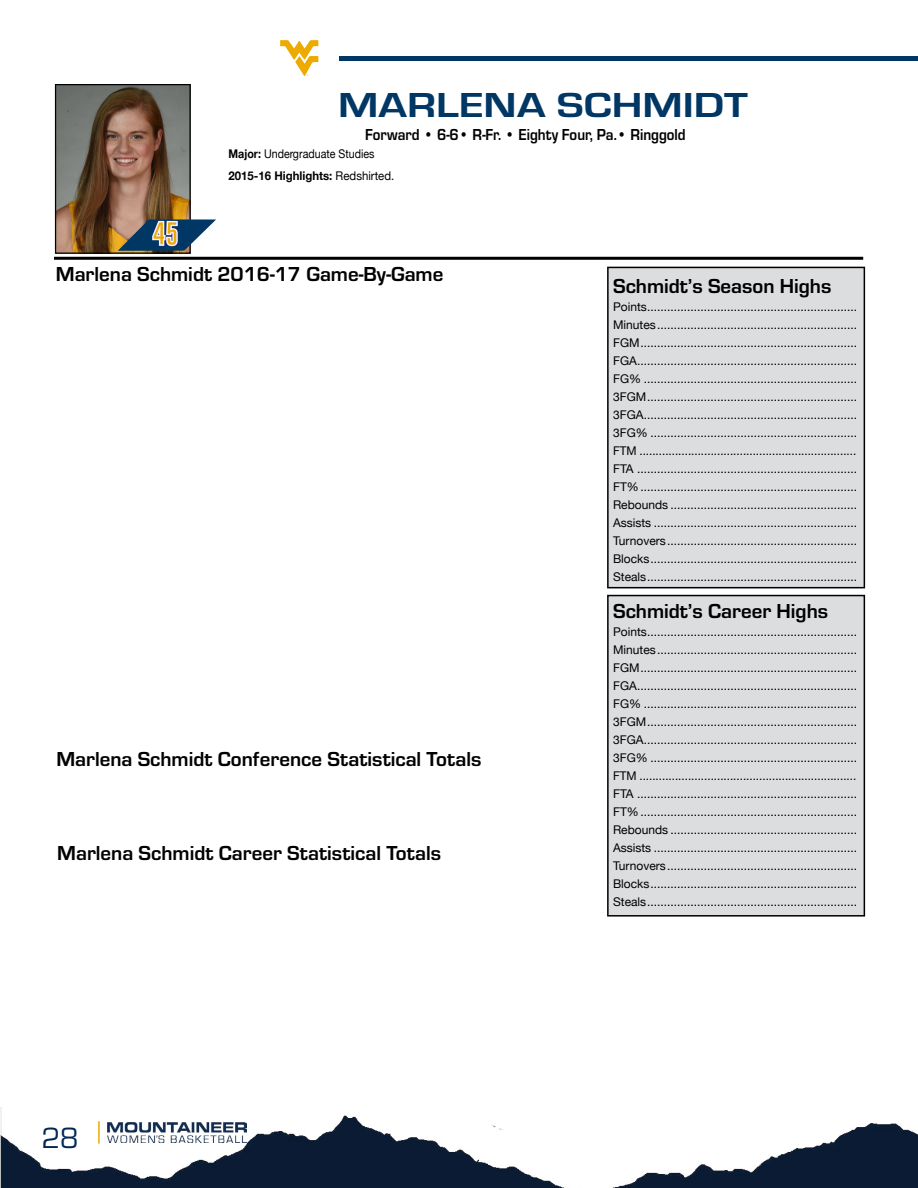
<style>
.page{position:relative;width:918px;height:1188px;background:#fff}
.page>*{position:absolute;margin:0;border:0;box-sizing:border-box;transform-origin:0 0}
.t1{font:700 36px "Eurostile";color:#003764;scale:1.25 1}
.t2{font:30.3px "Eurostile";color:#002856}
.t3{font:700 24px "Gobold";color:#edaa00}
.t4{font:700 21px "Eurostile";color:#000}
.t5{font:700 16.5px "Eurostile";color:#000;scale:.9 1}
.t6{font:12px/18px "Helvetica Neue";color:#000;text-align:justify}
.t7{font:12px/22.5px "Helvetica Neue";color:#000;scale:.89 1}
.s1{font-weight:700}
</style>
<div class="page">
<img style="left:0;top:1107px;width:918px;height:81px">
<svg style="left:280px;top:40px;width:38px;height:36px"></svg>
<hr style="left:339px;top:56px;width:579px;height:4px;background:#003764">
<hr style="left:98px;top:1121px;width:2px;height:23px;background:#edaa00">
<img style="left:107px;top:1121px;width:139px;height:22px">
<img style="left:57px;top:86px;width:132px;height:166px">
<div style="left:55px;top:84px;width:136px;height:170px;border:1px solid #000"></div>
<hr style="left:54px;top:257px;width:809px;height:3px;background:#000">
<div style="left:608px;top:267px;width:256px;height:321px;background:#dcddde"></div>
<div style="left:607px;top:267px;width:258px;height:321px;border:2px solid #000"></div>
<div style="left:608px;top:596px;width:256px;height:320px;background:#dcddde"></div>
<div style="left:607px;top:595px;width:258px;height:322px;border:2px solid #000"></div>
<svg style="left:118px;top:219px;width:98px;height:32px;background:#60768b"></svg>
<h3 class="t3" style="left:152px;top:218px;width:28px">45</h3>
<h1 class="t1" style="left:338px;top:85px;width:329px">MARLENA SCHMIDT</h1>
<p class="t7" style="left:229px;top:142px;width:188px"><span class="s1">Major:</span> Undergraduate Studies<br><span class="s1">2015-16 Highlights:</span> Redshirted.</p>
<h3 class="t5" style="left:365px;top:126px;width:358px">Forward • 6-6• R-Fr. • Eighty Four, Pa.• Ringgold</h3>
<h3 class="t4" style="left:56px;top:263px;width:389px">Marlena Schmidt 2016-17 Game-By-Game</h3>
<h3 class="t4" style="left:56px;top:747px;width:427px">Marlena Schmidt Conference Statistical Totals</h3>
<h3 class="t4" style="left:57px;top:841px;width:386px">Marlena Schmidt Career Statistical Totals</h3>
<h2 class="t2" style="left:42px;top:1121px;width:39px">28</h2>
<h3 class="t4" style="left:613px;top:275px;width:220px">Schmidt’s Season Highs</h3>
<p class="t6" style="left:613px;top:298px;width:246px">Points...............................................................<br>Minutes............................................................<br>FGM.................................................................<br>FGA..................................................................<br>FG% ................................................................<br>3FGM...............................................................<br>3FGA................................................................<br>3FG% ..............................................................<br>FTM ...................................................................<br>FTA ..................................................................<br>FT%.................................................................<br>Rebounds ........................................................<br>Assists .............................................................<br>Turnovers.........................................................<br>Blocks..............................................................<br>Steals...............................................................</p>
<h3 class="t4" style="left:613px;top:600px;width:217px">Schmidt’s Career Highs</h3>
<p class="t6" style="left:613px;top:623px;width:246px">Points...............................................................<br>Minutes............................................................<br>FGM.................................................................<br>FGA..................................................................<br>FG% ................................................................<br>3FGM...............................................................<br>3FGA................................................................<br>3FG% ..............................................................<br>FTM ...................................................................<br>FTA ..................................................................<br>FT%.................................................................<br>Rebounds ........................................................<br>Assists .............................................................<br>Turnovers.........................................................<br>Blocks..............................................................<br>Steals...............................................................</p>
</div>
